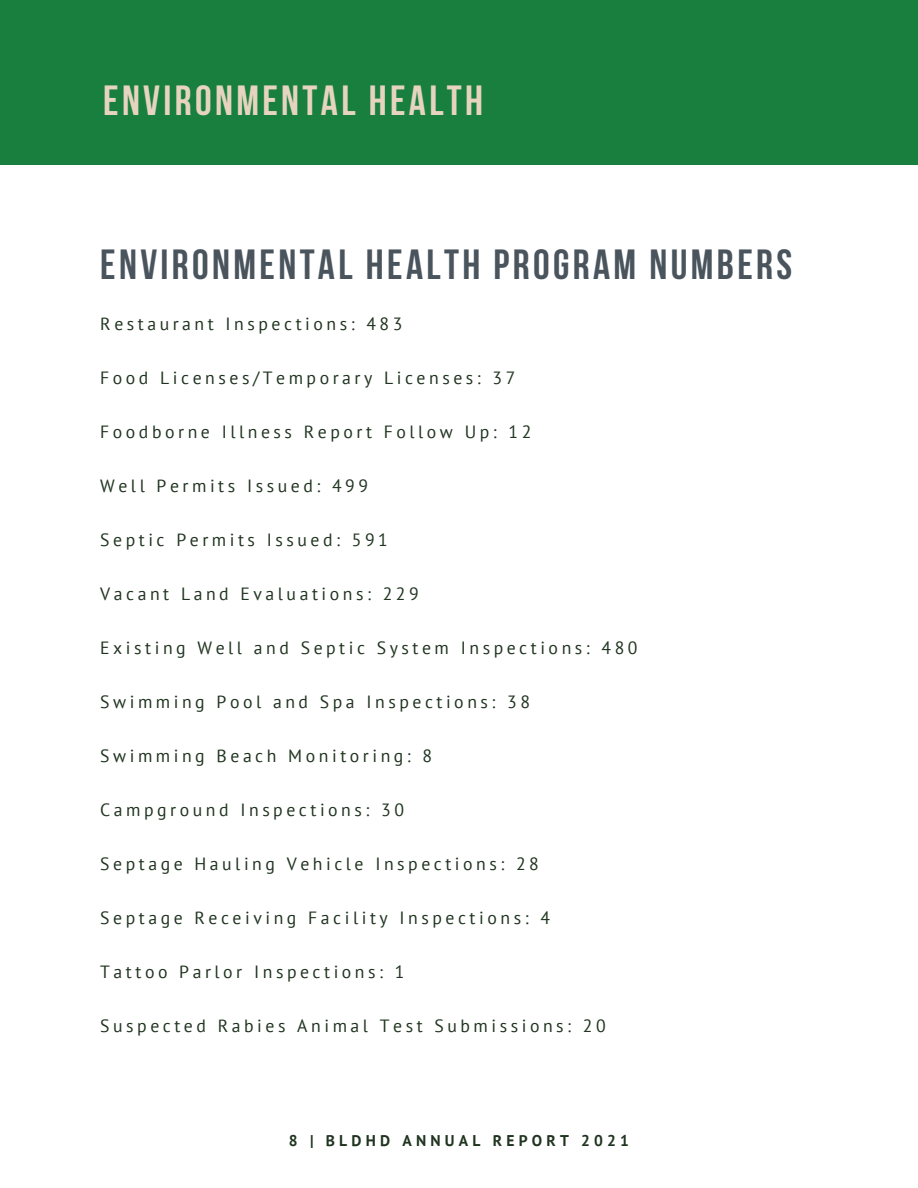
<style>
.page{position:relative;width:918px;height:1188px;background:#fff}
.page>*{position:absolute;margin:0;border:0;box-sizing:border-box;transform-origin:0 0}
.t1{font:700 42px "Bebas Neue";letter-spacing:.08em;color:#4a545d}
.t2{font:700 42px "Bebas Neue";letter-spacing:.08em;color:#e7d4c0}
.t3{font:17.7px "PT Sans";letter-spacing:.2em;color:#203420}
.t4{font:700 15.6px "PT Sans";letter-spacing:.27em;color:#203420}
</style>
<div class="page">
<div style="left:0;top:0;width:918px;height:165px;background:#187f3e"></div>
<h1 class="t2" style="left:103px;top:84px;width:382px">ENVIRONMENTAL HEALTH</h1>
<h1 class="t1" style="left:100px;top:248px;width:693px">ENVIRONMENTAL HEALTH PROGRAM NUMBERS</h1>
<p class="t3" style="left:100px;top:312px;width:304px">Restaurant Inspections: 483</p>
<p class="t3" style="left:100px;top:366px;width:417px">Food Licenses/Temporary Licenses: 37</p>
<p class="t3" style="left:100px;top:420px;width:433px">Foodborne Illness Report Follow Up: 12</p>
<p class="t3" style="left:100px;top:474px;width:269px">Well Permits Issued: 499</p>
<p class="t3" style="left:100px;top:528px;width:289px">Septic Permits Issued: 591</p>
<p class="t3" style="left:100px;top:582px;width:320px">Vacant Land Evaluations: 229</p>
<p class="t3" style="left:100px;top:636px;width:539px">Existing Well and Septic System Inspections: 480</p>
<p class="t3" style="left:100px;top:690px;width:431px">Swimming Pool and Spa Inspections: 38</p>
<p class="t3" style="left:100px;top:744px;width:334px">Swimming Beach Monitoring: 8</p>
<p class="t3" style="left:100px;top:798px;width:305px">Campground Inspections: 30</p>
<p class="t3" style="left:100px;top:852px;width:440px">Septage Hauling Vehicle Inspections: 28</p>
<p class="t3" style="left:100px;top:906px;width:451px">Septage Receiving Facility Inspections: 4</p>
<p class="t3" style="left:100px;top:960px;width:306px">Tattoo Parlor Inspections: 1</p>
<p class="t3" style="left:100px;top:1014px;width:507px">Suspected Rabies Animal Test Submissions: 20</p>
<p class="t4" style="left:289px;top:1130px;width:342px">8 | BLDHD ANNUAL REPORT 2021</p>
</div>
